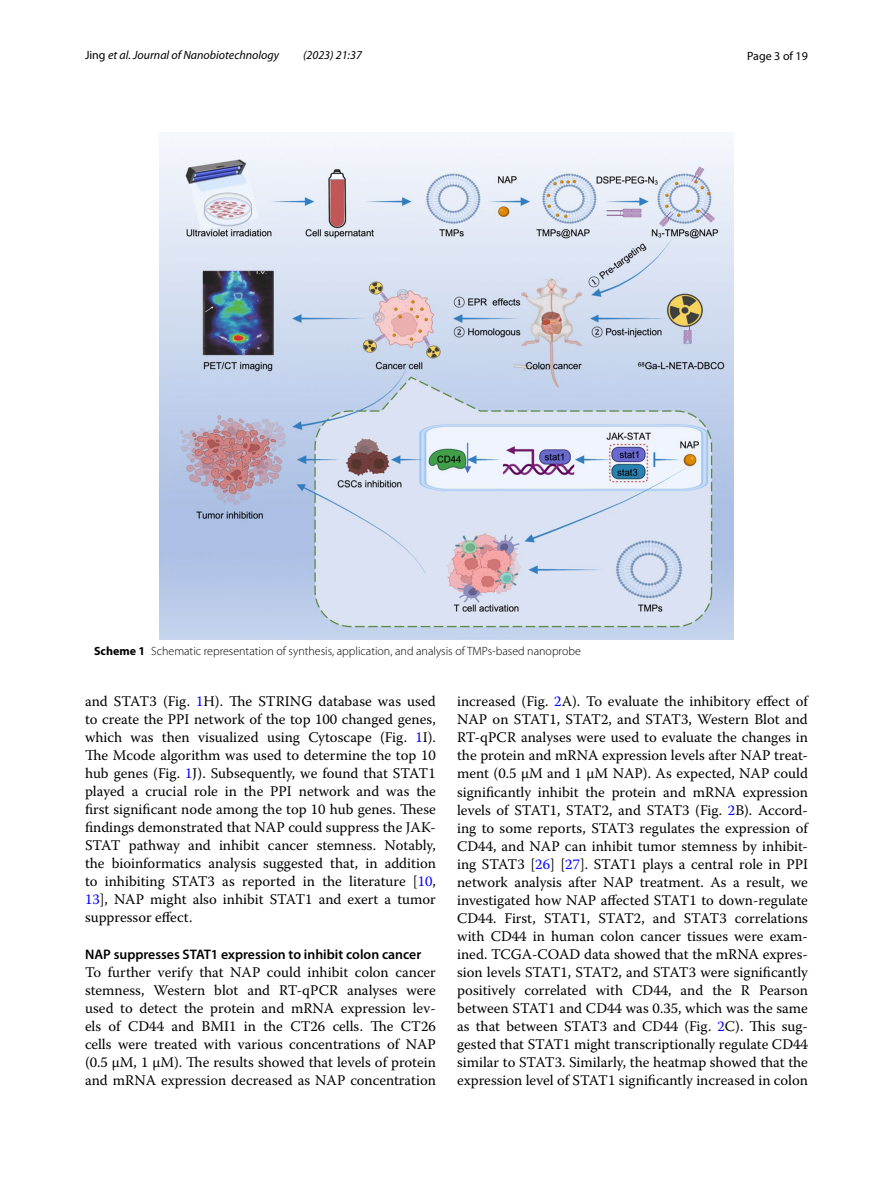
<style>
.page{position:relative;width:893px;height:1187px;background:#fff}
.page>*{position:absolute;margin:0;border:0;box-sizing:border-box;transform-origin:0 0}
.t1{font:14.7px/18px "Warnock Pro";color:#000;text-align:justify}
.t2{font:600 13.8px "Myriad Pro";color:#000}
.t3{font:300 12px "Myriad Pro";color:#000}
.t4{font:italic 12px "Myriad Pro";color:#000}
.t5{font:12px "Myriad Pro";color:#000}
.s1{font-style:normal}
.s2{font-weight:700}
.s3{color:#00f}
</style>
<div class="page">
<img style="left:159px;top:134px;width:574px;height:505px">
<p class="t4" style="left:85px;top:48px;width:196px"><span class="s1">Jing</span> et al. Journal of Nanobiotechnology</p>
<p class="t4" style="left:303px;top:48px;width:60px">(2023) 21:37</p>
<p class="t5" style="left:747px;top:48px;width:62px">Page 3 of 19</p>
<p class="t3" style="left:94px;top:644px;width:488px"><span class="s2">Scheme 1</span> Schematic representation of synthesis, application, and analysis of TMPs-based nanoprobe</p>
<p class="t1" style="left:85px;top:692px;width:352px">and STAT3 (Fig. <span class="s3">1</span>H). The STRING database was used to create the PPI network of the top 100 changed genes, which was then visualized using Cytoscape (Fig. <span class="s3">1</span>I).<br>The Mcode algorithm was used to determine the top 10 hub genes (Fig. <span class="s3">1</span>J). Subsequently, we found that STAT1 played a crucial role in the PPI network and was the first significant node among the top 10 hub genes. These findings demonstrated that NAP could suppress the JAK-STAT pathway and inhibit cancer stemness. Notably, the bioinformatics analysis suggested that, in addition to inhibiting STAT3 as reported in the literature [<span class="s3">10</span>, <span class="s3">13</span>], NAP might also inhibit STAT1 and exert a tumor suppressor effect.</p>
<p class="t2" style="left:85px;top:945px;width:338px">NAP suppresses STAT1 expression to inhibit colon cancer</p>
<p class="t1" style="left:85px;top:962px;width:352px">To further verify that NAP could inhibit colon cancer stemness, Western blot and RT-qPCR analyses were used to detect the protein and mRNA expression lev&shy;els of CD44 and BMI1 in the CT26 cells. The CT26 cells were treated with various concentrations of NAP (0.5 μM, 1 μM). The results showed that levels of protein and mRNA expression decreased as NAP concentration</p>
<p class="t1" style="left:457px;top:692px;width:352px">increased (Fig. <span class="s3">2</span>A). To evaluate the inhibitory effect of NAP on STAT1, STAT2, and STAT3, Western Blot and RT-qPCR analyses were used to evaluate the changes in the protein and mRNA expression levels after NAP treat&shy;ment (0.5 μM and 1 μM NAP). As expected, NAP could significantly inhibit the protein and mRNA expression levels of STAT1, STAT2, and STAT3 (Fig. <span class="s3">2</span>B). Accord&shy;ing to some reports, STAT3 regulates the expression of CD44, and NAP can inhibit tumor stemness by inhibit&shy;ing STAT3 [<span class="s3">26</span>] [<span class="s3">27</span>]. STAT1 plays a central role in PPI network analysis after NAP treatment. As a result, we investigated how NAP affected STAT1 to down-regulate CD44. First, STAT1, STAT2, and STAT3 correlations with CD44 in human colon cancer tissues were exam&shy;ined. TCGA-COAD data showed that the mRNA expres&shy;sion levels STAT1, STAT2, and STAT3 were significantly positively correlated with CD44, and the R Pearson between STAT1 and CD44 was 0.35, which was the same as that between STAT3 and CD44 (Fig. <span class="s3">2</span>C). This sug&shy;gested that STAT1 might transcriptionally regulate CD44 similar to STAT3. Similarly, the heatmap showed that the expression level of STAT1 significantly increased in colon</p>
</div>
